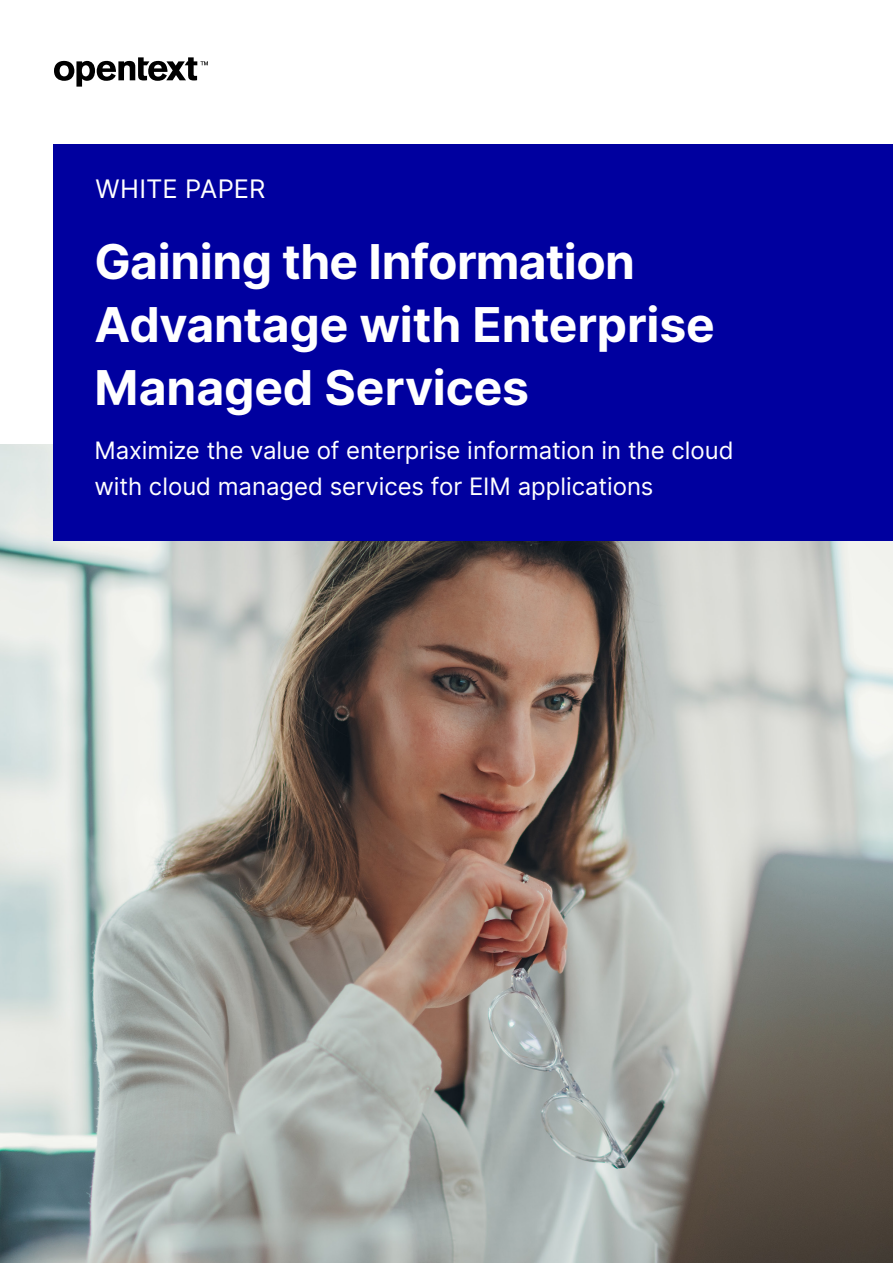
<style>
.page{position:relative;width:893px;height:1263px;background:#fff}
.page>*{position:absolute;margin:0;border:0;box-sizing:border-box;transform-origin:0 0}
.t1{font:700 48px/63px "Inter";letter-spacing:-.005em;color:#fff}
.Document_type{font:25.5px "Inter";color:#fff}
.t2{font:24px/36px "Inter";color:#fff}
</style>
<div class="page">
<svg style="left:54px;top:57px;width:154px;height:30px"></svg>
<img style="left:0;top:445px;width:893px;height:818px">
<div style="left:53px;top:144px;width:840px;height:396px;background:#00009f"></div>
<p class="Document_type" style="left:96px;top:170px;width:171px">WHITE PAPER</p>
<h1 class="t1" style="left:94px;top:229px;width:622px">Gaining the Information<br>Advantage with Enterprise<br>Managed Services</h1>
<h2 class="t2" style="left:94px;top:432px;width:641px">Maximize the value of enterprise information in the cloud with cloud managed services for EIM applications</h2>
</div>
